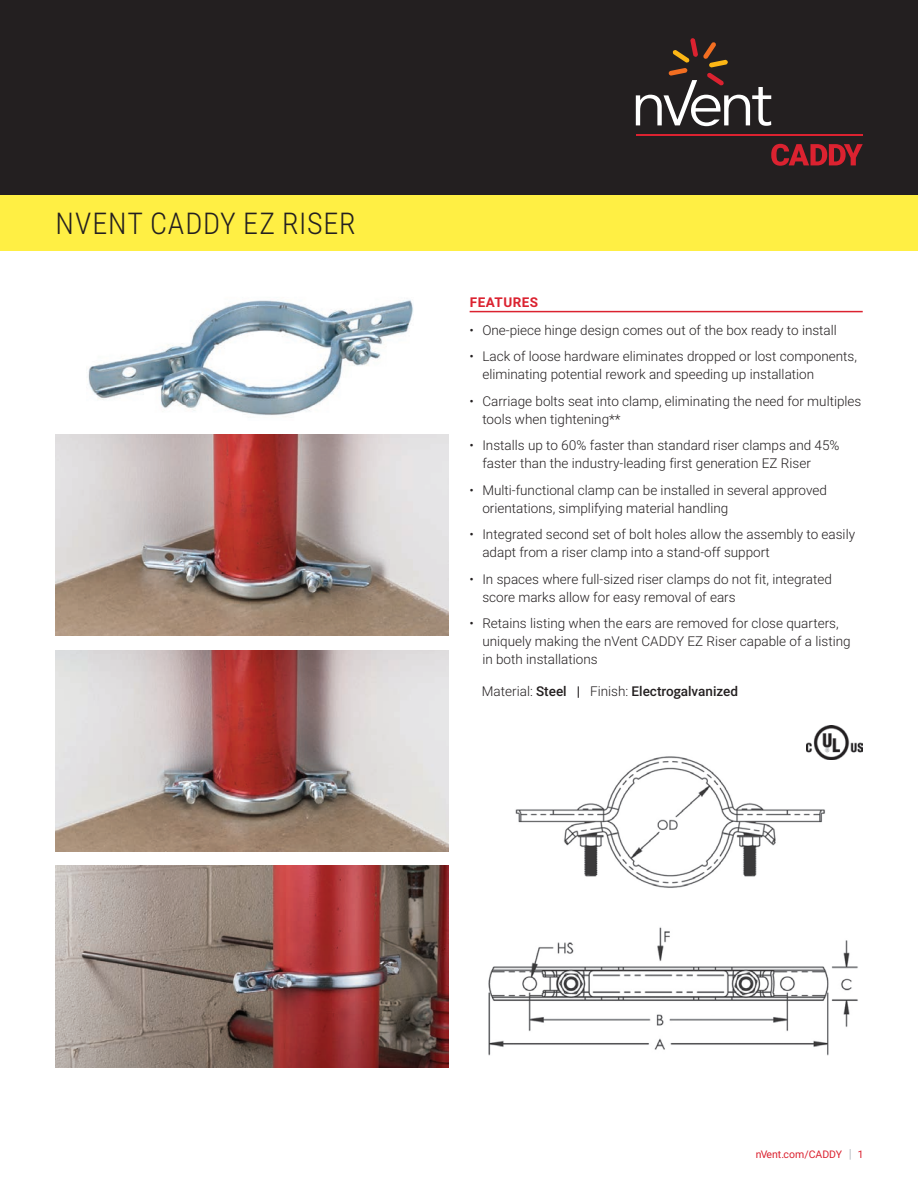
<style>
.page{position:relative;width:918px;height:1188px;background:#fff}
.page>*{position:absolute;margin:0;border:0;box-sizing:border-box;transform-origin:0 0}
.Page_1_Subhead_Black{font:300 30px "Roboto Condensed";letter-spacing:.025em;color:#231f20}
.t1{font:300 13.5px/18px "Roboto";color:#231f20}
.Text_2_-_nVent_Data{font:500 13.5px "Roboto";color:#231f20}
.Subhead_-_nVent_Data{font:700 13.5px "Roboto";letter-spacing:.035em;color:#db2230}
.URL_Page___Red__Foot{font:10.5px "Roboto";color:#db2230}
.s1{font-weight:300}
.s2{font-weight:300;font-size:12.6px;color:#8f959e}
</style>
<div class="page">
<div style="left:0;top:0;width:918px;height:196px;background:#231f20"></div>
<div style="left:0;top:196px;width:918px;height:55px;background:#ffef44"></div>
<svg style="left:771px;top:144px;width:92px;height:22px"></svg>
<hr style="left:636px;top:134px;width:227px;height:2px;background:#db2230">
<svg style="left:636px;top:38px;width:135px;height:88px"></svg>
<hr style="left:470px;top:311px;width:393px;height:1px;background:#db2230">
<img style="left:515px;top:756px;width:315px;height:132px">
<img style="left:488px;top:927px;width:370px;height:129px">
<img style="left:88px;top:300px;width:325px;height:115px">
<img style="left:55px;top:434px;width:393px;height:202px">
<img style="left:55px;top:650px;width:393px;height:202px">
<img style="left:55px;top:866px;width:393px;height:201px">
<img style="left:806px;top:725px;width:57px;height:34px">
<p class="Page_1_Subhead_Black" style="left:56px;top:202px;width:301px">NVENT CADDY EZ RISER</p>
<p class="Subhead_-_nVent_Data" style="left:470px;top:292px;width:70px">FEATURES</p>
<p class="t1" style="left:470px;top:320px;width:369px">• One-piece hinge design comes out of the box ready to install</p>
<p class="t1" style="left:482px;top:347px;width:376px;text-indent:-13px">• Lack of loose hardware eliminates dropped or lost components, eliminating potential rework and speeding up installation</p>
<p class="t1" style="left:482px;top:391px;width:381px;text-indent:-13px">• Carriage bolts seat into clamp, eliminating the need for multiples tools when tightening**</p>
<p class="t1" style="left:482px;top:436px;width:359px;text-indent:-13px">• Installs up to 60% faster than standard riser clamps and 45% faster than the industry-leading first generation EZ Riser</p>
<p class="t1" style="left:482px;top:480px;width:346px;text-indent:-13px">• Multi-functional clamp can be installed in several approved orientations, simplifying material handling</p>
<p class="t1" style="left:482px;top:525px;width:374px;text-indent:-13px">• Integrated second set of bolt holes allow the assembly to easily adapt from a riser clamp into a stand-off support</p>
<p class="t1" style="left:482px;top:569px;width:351px;text-indent:-13px">• In spaces where full-sized riser clamps do not fit, integrated score marks allow for easy removal of ears</p>
<p class="t1" style="left:482px;top:614px;width:370px;text-indent:-13px">• Retains listing when the ears are removed for close quarters, uniquely making the nVent CADDY EZ Riser capable of a listing in both installations</p>
<p class="Text_2_-_nVent_Data" style="left:482px;top:682px;width:258px"><span class="s1">Material:</span> Steel | <span class="s1">Finish:</span> Electrogalvanized</p>
<p class="URL_Page___Red__Foot" style="left:756px;top:1147px;width:108px">nVent.com/CADDY <span class="s2">|</span> 1</p>
</div>
